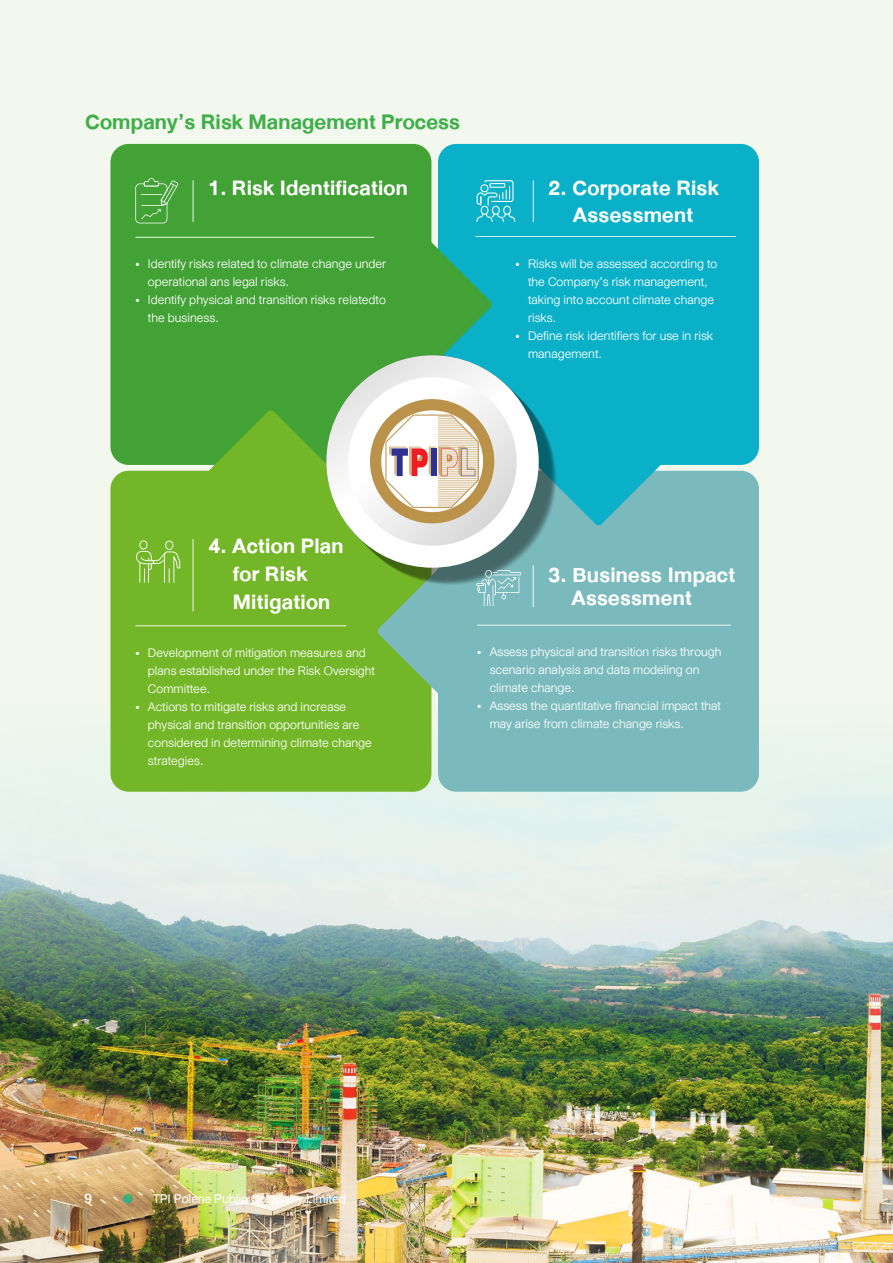
<style>
.page{position:relative;width:893px;height:1263px;background:#f2f8ed}
.page>*{position:absolute;margin:0;border:0;box-sizing:border-box;transform-origin:0 0}
.t1{font:700 30px "DB Heavent";letter-spacing:.005em;color:#40ae49}
.sub_title{font:700 29.85px/27.6px "DB Heavent";letter-spacing:.01em;color:#fff;text-align:center}
.t2{font:500 19.5px "DB Heavent";color:#fff}
.Body{font:300 18px/18px "DB Heaventt";color:#fff}
.BODY{font:18px "DB Heavent";letter-spacing:-.005em;color:#fff}
</style>
<div class="page">
<img style="left:0;top:451px;width:893px;height:812px">
<div style="left:438px;top:144px;width:321px;height:321px;background:#09b0c7;border-radius:18px"></div>
<div style="left:110px;top:144px;width:321px;height:321px;background:#42a235;border-radius:18px"></div>
<svg style="left:395px;top:238px;width:97px;height:132px"></svg>
<div style="left:110px;top:471px;width:321px;height:321px;background:#73b728;border-radius:18px"></div>
<svg style="left:205px;top:410px;width:128px;height:89px"></svg>
<div style="left:438px;top:471px;width:321px;height:321px;background:#7ababd;border-radius:18px"></div>
<svg style="left:557px;top:464px;width:108px;height:62px"></svg>
<svg style="left:326px;top:355px;width:213px;height:213px"></svg>
<svg style="left:348px;top:377px;width:169px;height:169px"></svg>
<hr style="left:533px;top:181px;width:1px;height:41px;background:#fff">
<hr style="left:533px;top:566px;width:1px;height:41px;background:#fff">
<hr style="left:193px;top:181px;width:1px;height:41px;background:#fff">
<hr style="left:476px;top:236px;width:260px;height:1px;background:#fff">
<hr style="left:477px;top:625px;width:254px;height:1px;background:#fff">
<svg style="left:370px;top:399px;width:124px;height:124px"></svg>
<hr style="left:136px;top:237px;width:238px;height:1px;background:#fff">
<hr style="left:193px;top:539px;width:1px;height:72px;background:#fff">
<hr style="left:136px;top:625px;width:210px;height:1px;background:#fff">
<svg style="left:476px;top:180px;width:39px;height:42px"></svg>
<svg style="left:135px;top:178px;width:43px;height:45px"></svg>
<svg style="left:136px;top:540px;width:44px;height:43px"></svg>
<svg style="left:377px;top:565px;width:144px;height:132px"></svg>
<svg style="left:123px;top:1194px;width:10px;height:9px"></svg>
<p class="t1" style="left:85px;top:104px;width:377px">Company’s Risk Management Process</p>
<p class="sub_title" style="left:209px;top:174px;width:201px">1. Risk Identification</p>
<p class="Body" style="left:148px;top:255px;width:240px;text-indent:-13px">• Identify risks related to climate change under operational ans legal risks.</p>
<p class="Body" style="left:148px;top:291px;width:239px;text-indent:-13px">• Identify physical and transition risks relatedto the business.</p>
<p class="sub_title" style="left:549px;top:174px;width:171px">2. Corporate Risk</p>
<p class="sub_title" style="left:573px;top:201px;width:122px">Assessment</p>
<p class="Body" style="left:528px;top:254px;width:191px;text-indent:-13px">• Risks will be assessed according to the Company’s risk management, taking into account climate change risks.</p>
<p class="Body" style="left:528px;top:326px;width:187px;text-indent:-13px">• Define risk identifiers for use in risk management.</p>
<p class="sub_title" style="left:209px;top:533px;width:136px">4. Action Plan for Risk<br>Mitigation</p>
<p class="Body" style="left:148px;top:643px;width:229px;text-indent:-13px">• Development of mitigation measures and plans established under the Risk Oversight<br>Committee.</p>
<p class="Body" style="left:148px;top:697px;width:225px;text-indent:-13px">• Actions to mitigate risks and increase physical and transition opportunities are considered in determining climate change strategies.</p>
<p class="sub_title" style="left:549px;top:561px;width:188px">3. Business Impact</p>
<p class="sub_title" style="left:571px;top:584px;width:122px">Assessment</p>
<p class="Body" style="left:490px;top:643px;width:233px;text-indent:-13px">• Assess physical and transition risks through scenario analysis and data modeling on climate change.</p>
<p class="Body" style="left:490px;top:697px;width:233px;text-indent:-13px">• Assess the quantitative financial impact that may arise from climate change risks.</p>
<p class="t2" style="left:84px;top:1187px;width:9px">9</p>
<p class="BODY" style="left:153px;top:1189px;width:194px">TPI Polene Public Company Limited</p>
</div>
